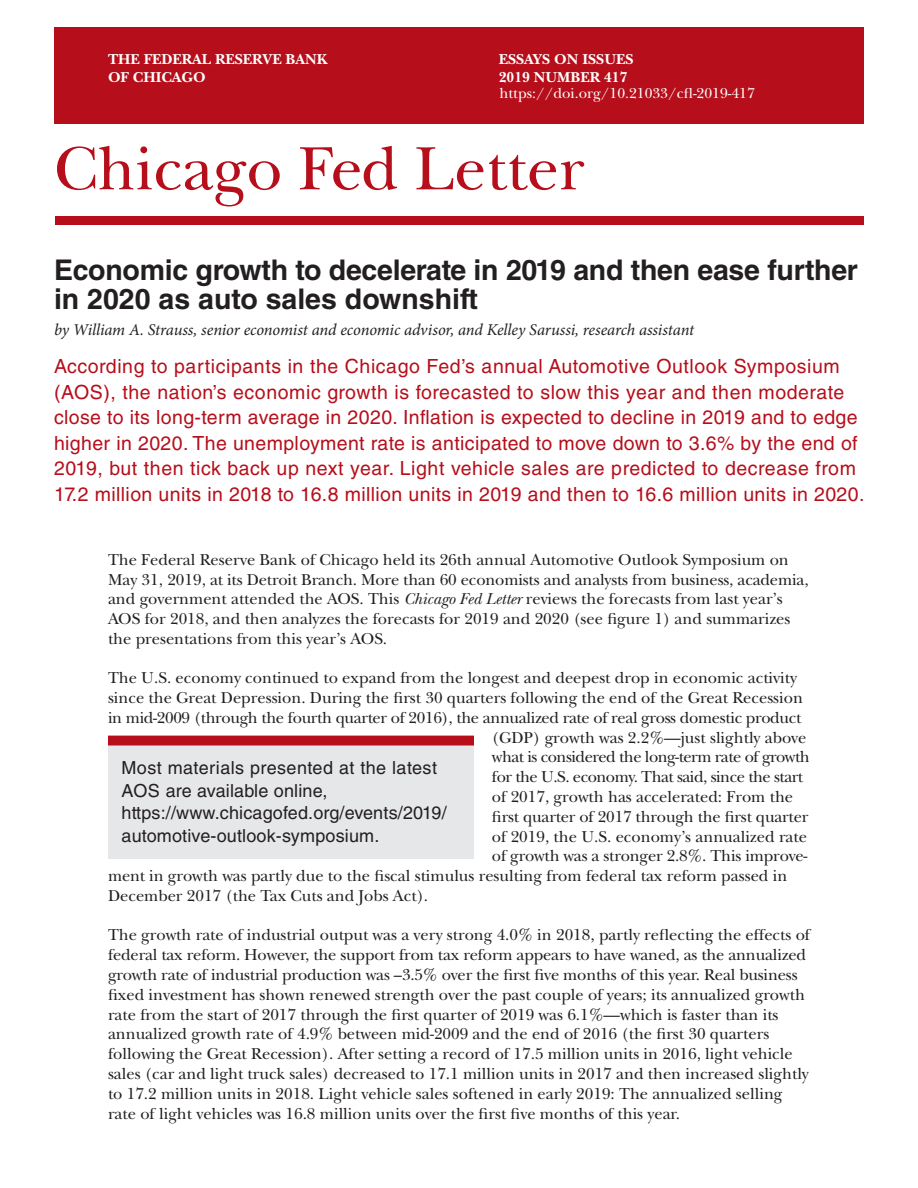
<style>
.page{position:relative;width:918px;height:1188px;background:#fff}
.page>*{position:absolute;margin:0;border:0;box-sizing:border-box;transform-origin:0 0}
.t1{font:63.75px "New Baskerville Std";color:#b60f1b}
.headline{font:700 28.5px/28.5px "Helvetica LT Std";letter-spacing:-.01em;color:#231f20}
.author{font:19.5px/25.5px "Helvetica LT Std";letter-spacing:.02em;color:#b60f1b}
.pull-out_Quote{font:18px/22.5px "Helvetica LT Std";letter-spacing:.01em;color:#231f20}
.CFL_body_text{font:16.5px/19.8px "New Baskerville Std";color:#231f20}
.author-2{font:italic 16.5px "Minion Pro";letter-spacing:-.01em;color:#231f20}
.CFL_body_text-2{font:16.5px "New Baskerville Std";letter-spacing:-.02em;color:#231f20}
.CFL_body_text-3{font:16.5px "New Baskerville Std";letter-spacing:-.03em;color:#231f20}
.t2{font:700 15px/18px "New Baskerville Std";color:#fff}
.Essays_on_Issues{font:15px "New Baskerville Std";color:#fff}
.s1{font-style:italic}
</style>
<div class="page">
<div style="left:54px;top:27px;width:810px;height:96px;background:#b60f1b"></div>
<div style="left:56px;top:216px;width:808px;height:9px;background:#b60f1b"></div>
<div style="left:108px;top:742px;width:366px;height:117px;background:#e6e7e9"></div>
<div style="left:108px;top:736px;width:366px;height:10px;background:#b60f1b;border:2px solid #b60f1b"></div>
<p class="t2" style="left:108px;top:50px;width:221px">THE FEDERAL RESERVE BANK<br>OF CHICAGO</p>
<p class="t2" style="left:499px;top:50px;width:136px">ESSAYS ON ISSUES<br>2019 NUMBER 417</p>
<p class="Essays_on_Issues" style="left:500px;top:85px;width:257px">https://doi.org/10.21033/cfl-2019-417</p>
<h1 class="t1" style="left:54px;top:132px;width:532px">Chicago Fed Letter</h1>
<p class="headline" style="left:54px;top:256px;width:806px">Economic growth to decelerate in 2019 and then ease further in 2020 as auto sales downshift</p>
<p class="author-2" style="left:54px;top:319px;width:642px">by William A. Strauss, senior economist and economic advisor, and Kelley Sarussi, research assistant</p>
<p class="author" style="left:54px;top:353px;width:812px">According to participants in the Chicago Fed’s annual Automotive Outlook Symposium (AOS), the nation’s economic growth is forecasted to slow this year and then moderate close to its long-term average in 2020. Inflation is expected to decline in 2019 and to edge higher in 2020. The unemployment rate is anticipated to move down to 3.6% by the end of 2019, but then tick back up next year. Light vehicle sales are predicted to decrease from 17.2 million units in 2018 to 16.8 million units in 2019 and then to 16.6 million units in 2020.</p>
<p class="CFL_body_text" style="left:108px;top:550px;width:702px">The Federal Reserve Bank of Chicago held its 26th annual Automotive Outlook Symposium on May 31, 2019, at its Detroit Branch. More than 60 economists and analysts from business, academia, and government attended the AOS. This <span class="s1">Chicago Fed Letter</span> reviews the forecasts from last year’s AOS for 2018, and then analyzes the forecasts for 2019 and 2020 (see figure 1) and summarizes the presentations from this year’s AOS.</p>
<p class="CFL_body_text" style="left:108px;top:668px;width:691px">The U.S. economy continued to expand from the longest and deepest drop in economic activity</p>
<p class="CFL_body_text" style="left:108px;top:688px;width:696px">since the Great Depression. During the first 30 quarters following the end of the Great Recession</p>
<p class="CFL_body_text-2" style="left:108px;top:708px;width:695px">in mid-2009 (through the fourth quarter of 2016), the annualized rate of real gross domestic product</p>
<p class="CFL_body_text" style="left:492px;top:728px;width:316px">(GDP) growth was 2.2%—just slightly above</p>
<p class="CFL_body_text-3" style="left:492px;top:748px;width:319px">what is considered the long-term rate of growth</p>
<p class="CFL_body_text-3" style="left:492px;top:767px;width:313px">for the U.S. economy. That said, since the start</p>
<p class="CFL_body_text" style="left:492px;top:787px;width:303px">of 2017, growth has accelerated: From the</p>
<p class="CFL_body_text" style="left:492px;top:807px;width:318px">first quarter of 2017 through the first quarter</p>
<p class="CFL_body_text" style="left:492px;top:827px;width:317px">of 2019, the U.S. economy’s annualized rate</p>
<p class="CFL_body_text" style="left:492px;top:846px;width:317px">of growth was a stronger 2.8%. This improve-</p>
<p class="CFL_body_text" style="left:108px;top:866px;width:681px">ment in growth was partly due to the fiscal stimulus resulting from federal tax reform passed in</p>
<p class="CFL_body_text" style="left:108px;top:886px;width:322px">December 2017 (the Tax Cuts and Jobs Act).</p>
<p class="CFL_body_text" style="left:108px;top:925px;width:704px">The growth rate of industrial output was a very strong 4.0% in 2018, partly reflecting the effects of federal tax reform. However, the support from tax reform appears to have waned, as the annualized growth rate of industrial production was –3.5% over the first five months of this year. Real business fixed investment has shown renewed strength over the past couple of years; its annualized growth rate from the start of 2017 through the first quarter of 2019 was 6.1%—which is faster than its annualized growth rate of 4.9% between mid-2009 and the end of 2016 (the first 30 quarters following the Great Recession). After setting a record of 17.5 million units in 2016, light vehicle sales (car and light truck sales) decreased to 17.1 million units in 2017 and then increased slightly to 17.2 million units in 2018. Light vehicle sales softened in early 2019: The annualized selling rate of light vehicles was 16.8 million units over the first five months of this year.</p>
<p class="pull-out_Quote" style="left:122px;top:756px;width:327px">Most materials presented at the latest AOS are available online, https://www.chicagofed.org/events/2019/ automotive-outlook-symposium.</p>
</div>
